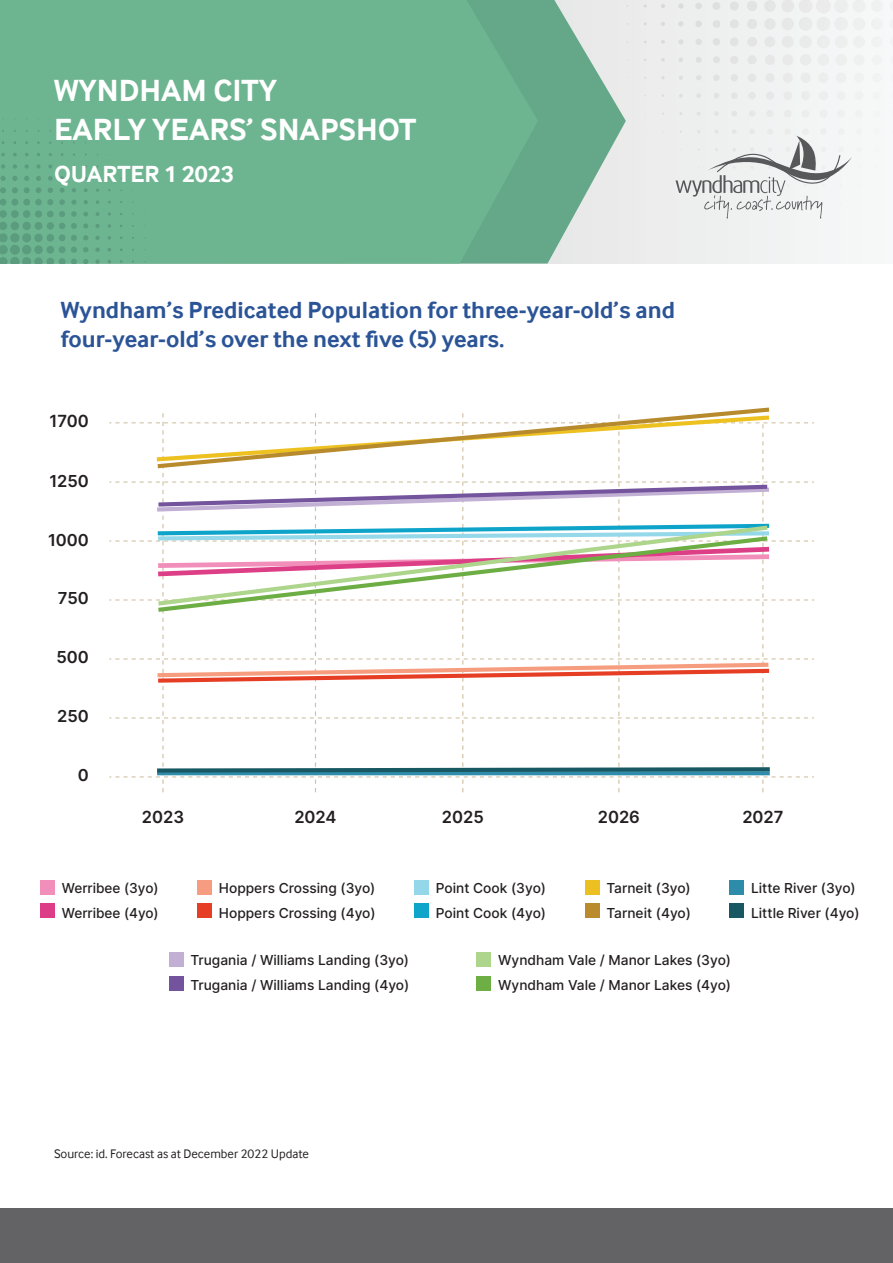
<style>
.page{position:relative;width:893px;height:1263px;background:#fff}
.page>*{position:absolute;margin:0;border:0;box-sizing:border-box;transform-origin:0 0}
.t1{font:700 31.5px/39.3px "Inter Face";color:#fff}
.t2{font:700 24px/28.8px "Inter Face";color:#2b5497}
.t3{font:700 24px "Inter Face";color:#fff}
.t4{font:16.8px "Inter";color:#231f20}
.t5{font:16.5px "Inter";color:#231f20}
.t6{font:13.8px/25.5px "Inter";color:#231f20}
.t7{font:12.75px "Inter Face";color:#231f20}
</style>
<div class="page">
<div style="left:0;top:0;width:893px;height:264px;background:#eff0f0"></div>
<svg style="left:661px;top:4px;width:4px;height:4px"></svg>
<svg style="left:678px;top:3px;width:6px;height:6px"></svg>
<svg style="left:695px;top:3px;width:7px;height:6px"></svg>
<svg style="left:713px;top:2px;width:7px;height:8px"></svg>
<svg style="left:730px;top:2px;width:9px;height:8px"></svg>
<svg style="left:747px;top:1px;width:10px;height:10px"></svg>
<svg style="left:661px;top:22px;width:4px;height:4px"></svg>
<svg style="left:678px;top:21px;width:5px;height:6px"></svg>
<svg style="left:695px;top:21px;width:7px;height:6px"></svg>
<svg style="left:713px;top:20px;width:7px;height:8px"></svg>
<svg style="left:730px;top:20px;width:9px;height:8px"></svg>
<svg style="left:747px;top:19px;width:10px;height:10px"></svg>
<svg style="left:661px;top:40px;width:4px;height:4px"></svg>
<svg style="left:678px;top:39px;width:5px;height:5px"></svg>
<svg style="left:696px;top:39px;width:6px;height:6px"></svg>
<svg style="left:713px;top:38px;width:7px;height:7px"></svg>
<svg style="left:730px;top:38px;width:8px;height:8px"></svg>
<svg style="left:748px;top:37px;width:9px;height:9px"></svg>
<svg style="left:765px;top:1px;width:10px;height:28px"></svg>
<svg style="left:661px;top:58px;width:4px;height:4px"></svg>
<svg style="left:679px;top:57px;width:4px;height:5px"></svg>
<svg style="left:696px;top:57px;width:6px;height:6px"></svg>
<svg style="left:713px;top:56px;width:7px;height:7px"></svg>
<svg style="left:731px;top:56px;width:7px;height:8px"></svg>
<svg style="left:748px;top:56px;width:8px;height:8px"></svg>
<svg style="left:679px;top:76px;width:4px;height:4px"></svg>
<svg style="left:696px;top:75px;width:5px;height:5px"></svg>
<svg style="left:713px;top:75px;width:6px;height:6px"></svg>
<svg style="left:731px;top:74px;width:7px;height:7px"></svg>
<svg style="left:748px;top:74px;width:7px;height:8px"></svg>
<svg style="left:696px;top:93px;width:5px;height:5px"></svg>
<svg style="left:714px;top:93px;width:5px;height:5px"></svg>
<svg style="left:731px;top:93px;width:6px;height:6px"></svg>
<svg style="left:714px;top:111px;width:5px;height:5px"></svg>
<svg style="left:732px;top:111px;width:5px;height:5px"></svg>
<svg style="left:538px;top:0;width:88px;height:264px;fill:#64a789"></svg>
<svg style="left:0;top:0;width:538px;height:264px;fill:#6db591"></svg>
<svg style="left:1px;top:153px;width:4px;height:3px"></svg>
<svg style="left:13px;top:153px;width:4px;height:3px"></svg>
<svg style="left:1px;top:164px;width:4px;height:5px"></svg>
<svg style="left:13px;top:164px;width:4px;height:5px"></svg>
<svg style="left:25px;top:164px;width:4px;height:5px"></svg>
<svg style="left:36px;top:164px;width:5px;height:5px"></svg>
<svg style="left:48px;top:164px;width:4px;height:4px"></svg>
<svg style="left:60px;top:165px;width:4px;height:3px"></svg>
<svg style="left:0;top:176px;width:6px;height:5px"></svg>
<svg style="left:12px;top:176px;width:6px;height:5px"></svg>
<svg style="left:24px;top:176px;width:5px;height:5px"></svg>
<svg style="left:36px;top:176px;width:5px;height:5px"></svg>
<svg style="left:48px;top:176px;width:5px;height:5px"></svg>
<svg style="left:60px;top:176px;width:4px;height:4px"></svg>
<svg style="left:72px;top:176px;width:4px;height:4px"></svg>
<svg style="left:0;top:187px;width:6px;height:6px"></svg>
<svg style="left:12px;top:187px;width:6px;height:6px"></svg>
<svg style="left:24px;top:187px;width:6px;height:6px"></svg>
<svg style="left:36px;top:187px;width:5px;height:6px"></svg>
<svg style="left:48px;top:188px;width:5px;height:5px"></svg>
<svg style="left:60px;top:188px;width:5px;height:5px"></svg>
<svg style="left:72px;top:188px;width:4px;height:4px"></svg>
<svg style="left:84px;top:188px;width:4px;height:4px"></svg>
<div style="left:0;top:199px;width:6px;height:7px;background:#5b9b7e;border-radius:50%"></div>
<div style="left:11px;top:199px;width:7px;height:7px;background:#5b9b7e;border-radius:50%"></div>
<div style="left:23px;top:199px;width:7px;height:7px;background:#5b9b7e;border-radius:50%"></div>
<div style="left:35px;top:199px;width:7px;height:6px;background:#5b9b7e;border-radius:50%"></div>
<svg style="left:47px;top:199px;width:6px;height:6px"></svg>
<svg style="left:59px;top:199px;width:6px;height:6px"></svg>
<svg style="left:71px;top:200px;width:5px;height:5px"></svg>
<svg style="left:84px;top:200px;width:4px;height:4px"></svg>
<svg style="left:96px;top:200px;width:3px;height:4px"></svg>
<div style="left:0;top:210px;width:7px;height:8px;background:#60a283;border-radius:50%"></div>
<div style="left:11px;top:210px;width:8px;height:8px;background:#60a383;border-radius:50%"></div>
<div style="left:23px;top:210px;width:7px;height:8px;background:#60a384;border-radius:50%"></div>
<div style="left:35px;top:210px;width:7px;height:8px;background:#65aa89;border-radius:50%"></div>
<svg style="left:83px;top:212px;width:5px;height:4px"></svg>
<svg style="left:96px;top:212px;width:4px;height:4px"></svg>
<svg style="left:108px;top:212px;width:3px;height:4px"></svg>
<svg style="left:83px;top:223px;width:5px;height:5px"></svg>
<svg style="left:95px;top:224px;width:5px;height:4px"></svg>
<svg style="left:108px;top:224px;width:3px;height:4px"></svg>
<svg style="left:83px;top:235px;width:5px;height:5px"></svg>
<svg style="left:95px;top:236px;width:5px;height:4px"></svg>
<svg style="left:108px;top:236px;width:3px;height:4px"></svg>
<svg style="left:83px;top:247px;width:5px;height:5px"></svg>
<svg style="left:95px;top:247px;width:5px;height:5px"></svg>
<svg style="left:108px;top:248px;width:3px;height:4px"></svg>
<svg style="left:0;top:211px;width:77px;height:53px"></svg>
<svg style="left:83px;top:259px;width:5px;height:5px"></svg>
<svg style="left:95px;top:259px;width:5px;height:5px"></svg>
<svg style="left:109px;top:407px;width:699px;height:385px"></svg>
<div style="left:169px;top:952px;width:14px;height:15px;background:#c2afd4"></div>
<div style="left:169px;top:976px;width:14px;height:14px;background:#73539e"></div>
<div style="left:477px;top:952px;width:14px;height:15px;background:#aed58c"></div>
<div style="left:477px;top:976px;width:14px;height:14px;background:#6daf44"></div>
<div style="left:40px;top:880px;width:15px;height:14px;background:#f28eba"></div>
<div style="left:40px;top:904px;width:15px;height:14px;background:#dd3d86"></div>
<div style="left:197px;top:880px;width:15px;height:14px;background:#f69c80"></div>
<div style="left:197px;top:904px;width:15px;height:14px;background:#e63e24"></div>
<div style="left:414px;top:880px;width:15px;height:14px;background:#94d7e9"></div>
<div style="left:414px;top:904px;width:15px;height:14px;background:#0fa4c9"></div>
<div style="left:585px;top:880px;width:14px;height:14px;background:#edc022"></div>
<div style="left:585px;top:904px;width:14px;height:14px;background:#b98b2d"></div>
<div style="left:729px;top:880px;width:15px;height:14px;background:#2d8caa"></div>
<div style="left:729px;top:904px;width:15px;height:14px;background:#185863"></div>
<div style="left:0;top:1209px;width:893px;height:54px;background:#636366"></div>
<svg style="left:675px;top:130px;width:177px;height:89px"></svg>
<p class="t1" style="left:54px;top:71px;width:364px">WYNDHAM CITY<br>EARLY YEARS’ SNAPSHOT</p>
<p class="t3" style="left:54px;top:160px;width:181px">QUARTER 1 2023</p>
<p class="t2" style="left:61px;top:296px;width:616px">Wyndham’s Predicated Population for three-year-old’s and four-year-old’s over the next five (5) years.</p>
<p class="t4" style="left:50px;top:409px;width:41px">1700</p>
<p class="t5" style="left:49px;top:468px;width:41px">1250</p>
<p class="t5" style="left:48px;top:527px;width:42px">1000</p>
<p class="t5" style="left:58px;top:586px;width:32px">750</p>
<p class="t5" style="left:57px;top:645px;width:34px">500</p>
<p class="t5" style="left:57px;top:704px;width:33px">250</p>
<p class="t5" style="left:78px;top:763px;width:13px">0</p>
<p class="t4" style="left:142px;top:805px;width:44px">2023</p>
<p class="t4" style="left:294px;top:805px;width:44px">2024</p>
<p class="t4" style="left:442px;top:805px;width:43px">2025</p>
<p class="t4" style="left:598px;top:805px;width:44px">2026</p>
<p class="t4" style="left:742px;top:805px;width:43px">2027</p>
<p class="t6" style="left:62px;top:875px;width:98px">Werribee (3yo)<br>Werribee (4yo)</p>
<p class="t6" style="left:219px;top:875px;width:158px">Hoppers Crossing (3yo)<br>Hoppers Crossing (4yo)</p>
<p class="t6" style="left:436px;top:875px;width:112px">Point Cook (3yo)<br>Point Cook (4yo)</p>
<p class="t6" style="left:606px;top:875px;width:86px">Tarneit (3yo)<br>Tarneit (4yo)</p>
<p class="t6" style="left:751px;top:875px;width:110px">Litte River (3yo)<br>Little River (4yo)</p>
<p class="t6" style="left:190px;top:947px;width:220px">Trugania / Williams Landing (3yo)<br>Trugania / Williams Landing (4yo)</p>
<p class="t6" style="left:498px;top:947px;width:234px">Wyndham Vale / Manor Lakes (3yo)<br>Wyndham Vale / Manor Lakes (4yo)</p>
<p class="t7" style="left:54px;top:1147px;width:257px">Source: id. Forecast as at December 2022 Update</p>
</div>
